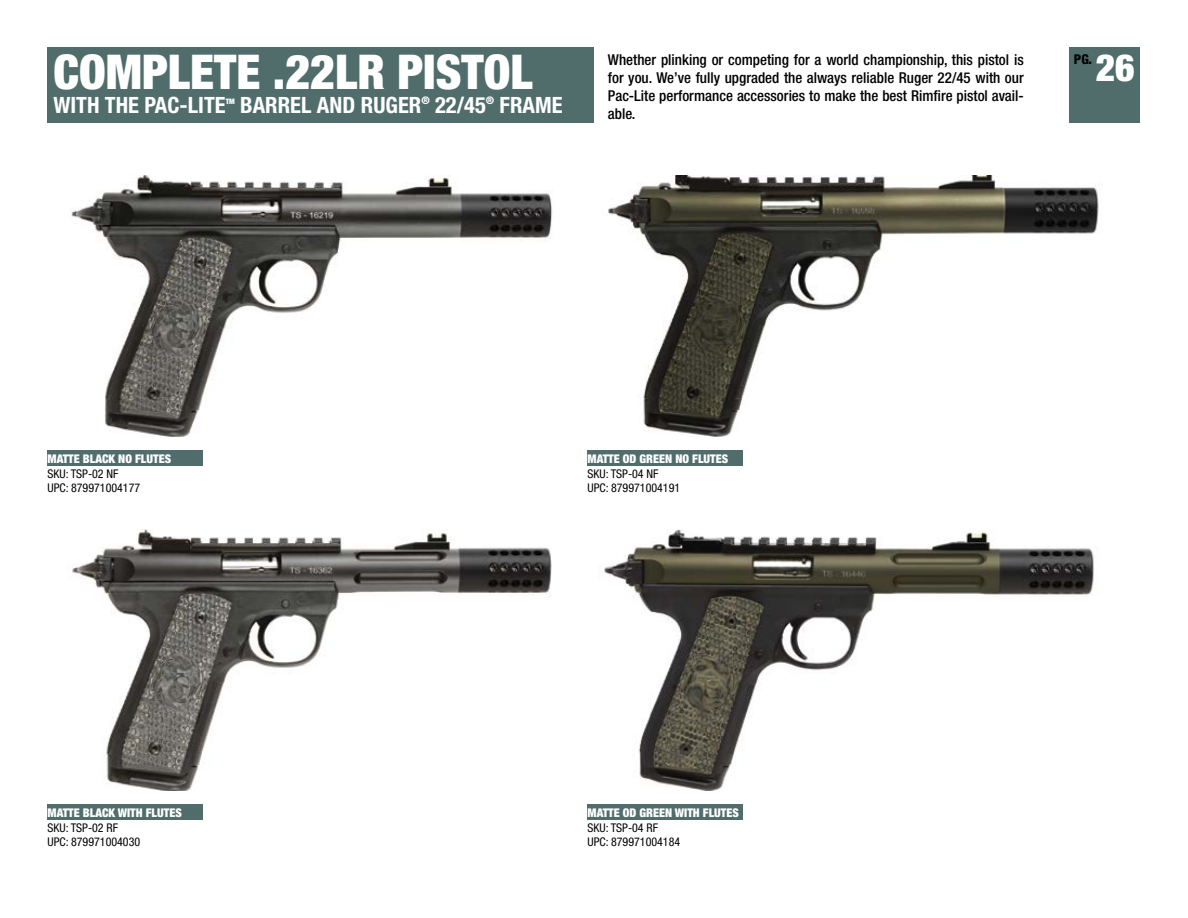
<style>
.page{position:relative;width:1188px;height:918px;background:#fff}
.page>*{position:absolute;margin:0;border:0;box-sizing:border-box;transform-origin:0 0}
.t1{font:900 condensed 48px "Helvetica Neue LT Std";color:#fff}
.t2{font:900 condensed 37.5px "Helvetica Neue LT Std";color:#fff}
.t3{font:700 condensed 22.5px "Helvetica Neue LT Std";color:#fff}
.t4{font:500 condensed 15px/18px "Helvetica Neue LT Std";color:#000}
.t5{font:800 condensed 13.5px "Helvetica Neue LT Std";color:#000}
.t6{font:condensed 12px/14.4px "Helvetica Neue LT Std";color:#000}
.t7{font:900 condensed 12px "Helvetica Neue LT Std";color:#fff}
.t8{font:900 condensed 7.5px "Helvetica Neue LT Std";color:#fff}
</style>
<div class="page">
<div style="left:48px;top:47px;width:546px;height:76px;background:#506d6c"></div>
<div style="left:1070px;top:47px;width:70px;height:76px;background:#506d6c"></div>
<img style="left:71px;top:176px;width:482px;height:260px">
<img style="left:72px;top:530px;width:480px;height:260px">
<img style="left:606px;top:176px;width:493px;height:260px">
<img style="left:604px;top:530px;width:490px;height:260px">
<div style="left:48px;top:450px;width:155px;height:15px;background:#506d6c"></div>
<div style="left:48px;top:804px;width:155px;height:16px;background:#506d6c"></div>
<div style="left:588px;top:450px;width:155px;height:15px;background:#506d6c"></div>
<div style="left:588px;top:804px;width:155px;height:16px;background:#506d6c"></div>
<h1 class="t1" style="left:53px;top:43px;width:481px">COMPLETE .22LR PISTOL</h1>
<p class="t8" style="left:226px;top:96px;width:11px">TM</p>
<h3 class="t3" style="left:240px;top:91px;width:324px">BARREL AND RUGER<sup>®</sup> 22/45<sup>®</sup> FRAME</h3>
<h3 class="t3" style="left:53px;top:91px;width:174px">WITH THE PAC-LITE</h3>
<p class="t4" style="left:608px;top:51px;width:417px">Whether plinking or competing for a world championship, this pistol is</p>
<p class="t5" style="left:1074px;top:51px;width:20px">PG.</p>
<p class="t4" style="left:608px;top:69px;width:417px">for you. We’ve fully upgraded the always reliable Ruger 22/45 with our<br>Pac-Lite performance accessories to make the best Rimfire pistol avail-</p>
<h2 class="t2" style="left:1096px;top:44px;width:40px">26</h2>
<p class="t4" style="left:608px;top:105px;width:29px">able.</p>
<p class="t7" style="left:48px;top:452px;width:125px">MATTE BLACK NO FLUTES</p>
<p class="t6" style="left:48px;top:466px;width:94px">SKU: TSP-02 NF<br>UPC: 879971004177</p>
<p class="t7" style="left:48px;top:806px;width:136px">MATTE BLACK WITH FLUTES</p>
<p class="t6" style="left:48px;top:820px;width:94px">SKU: TSP-02 RF<br>UPC: 879971004030</p>
<p class="t7" style="left:588px;top:452px;width:142px">MATTE OD GREEN NO FLUTES</p>
<p class="t6" style="left:588px;top:466px;width:94px">SKU: TSP-04 NF<br>UPC: 879971004191</p>
<p class="t7" style="left:588px;top:806px;width:153px">MATTE OD GREEN WITH FLUTES</p>
<p class="t6" style="left:588px;top:820px;width:94px">SKU: TSP-04 RF<br>UPC: 879971004184</p>
</div>
